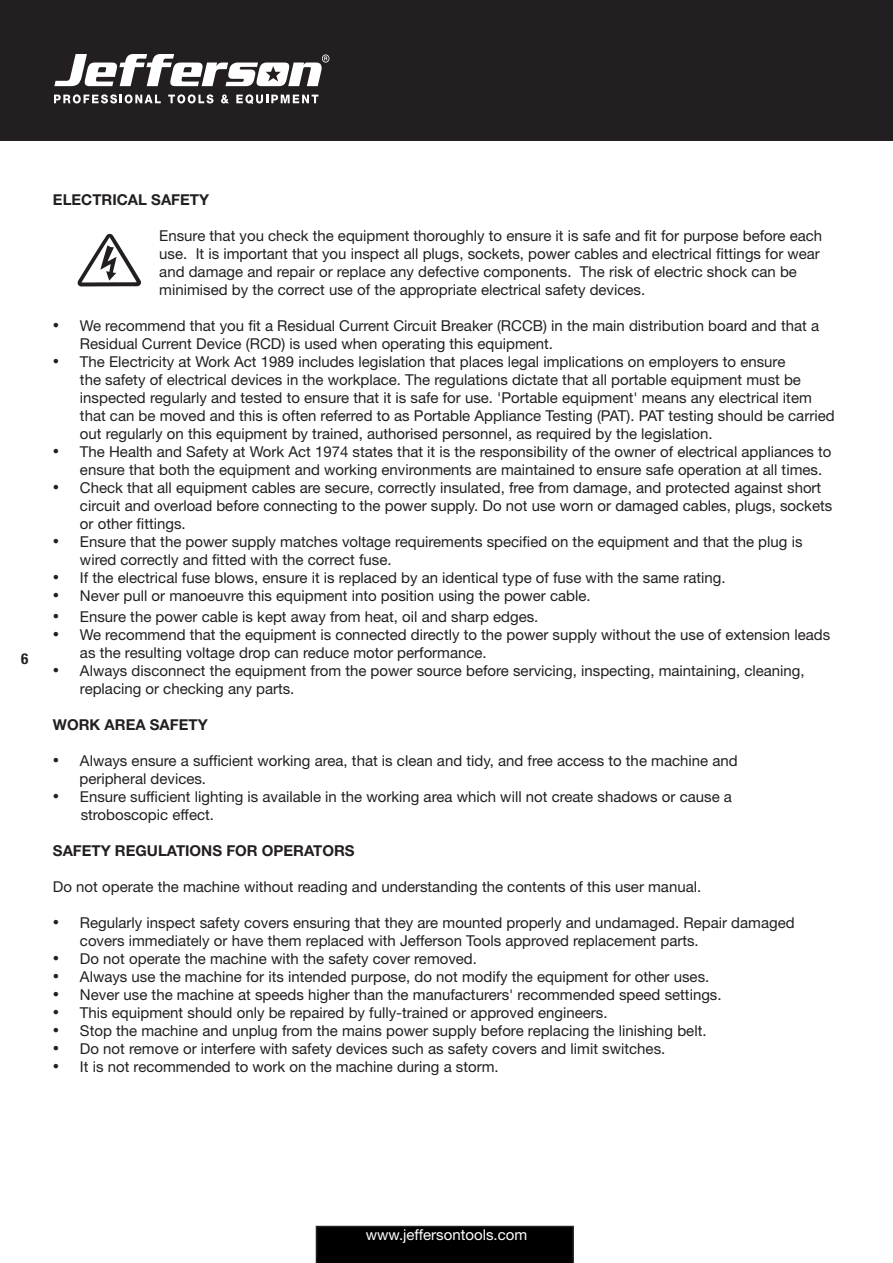
<style>
.page{position:relative;width:893px;height:1263px;background:#fff}
.page>*{position:absolute;margin:0;border:0;box-sizing:border-box;transform-origin:0 0}
.t1{font:15px/18px "Helvetica Neue LT Std";color:#231f20}
.t2{font:700 15px "Helvetica Neue LT Std";color:#231f20}
.t3{font:15px "Helvetica Neue LT Std";color:#fff}
.t4{font:700 condensed 15px "Helvetica Neue LT Std";color:#231f20}
.s1{font-family:"Times New Roman";font-size:18px}
</style>
<div class="page">
<div style="left:0;top:0;width:892px;height:141px;background:#231f20"></div>
<div style="left:316px;top:1226px;width:258px;height:37px;background:#000"></div>
<svg style="left:54px;top:94px;width:107px;height:9px"></svg>
<svg style="left:168px;top:94px;width:45px;height:9px"></svg>
<svg style="left:221px;top:94px;width:8px;height:9px"></svg>
<svg style="left:236px;top:94px;width:82px;height:10px"></svg>
<svg style="left:54px;top:54px;width:275px;height:32px"></svg>
<svg style="left:77px;top:234px;width:64px;height:52px"></svg>
<p class="t4" style="left:21px;top:650px;width:9px">6</p>
<p class="t2" style="left:53px;top:190px;width:158px">ELECTRICAL SAFETY</p>
<p class="t1" style="left:159px;top:226px;width:664px">Ensure that you check the equipment thoroughly to ensure it is safe and fit for purpose before each use. It is important that you inspect all plugs, sockets, power cables and electrical fittings for wear and damage and repair or replace any defective components. The risk of electric shock can be minimised by the correct use of the appropriate electrical safety devices.</p>
<p class="t1" style="left:80px;top:316px;width:741px;text-indent:-27px"><span class="s1">•</span> We recommend that you fit a Residual Current Circuit Breaker (RCCB) in the main distribution board and that a<br>Residual Current Device (RCD) is used when operating this equipment.</p>
<p class="t1" style="left:80px;top:352px;width:756px;text-indent:-27px"><span class="s1">•</span> The Electricity at Work Act 1989 includes legislation that places legal implications on employers to ensure<br>the safety of electrical devices in the workplace. The regulations dictate that all portable equipment must be inspected regularly and tested to ensure that it is safe for use. 'Portable equipment' means any electrical item that can be moved and this is often referred to as Portable Appliance Testing (PAT). PAT testing should be carried out regularly on this equipment by trained, authorised personnel, as required by the legislation.</p>
<p class="t1" style="left:80px;top:442px;width:753px;text-indent:-27px"><span class="s1">•</span> The Health and Safety at Work Act 1974 states that it is the responsibility of the owner of electrical appliances to ensure that both the equipment and working environments are maintained to ensure safe operation at all times.</p>
<p class="t1" style="left:80px;top:478px;width:754px;text-indent:-27px"><span class="s1">•</span> Check that all equipment cables are secure, correctly insulated, free from damage, and protected against short circuit and overload before connecting to the power supply. Do not use worn or damaged cables, plugs, sockets or other fittings.</p>
<p class="t1" style="left:80px;top:532px;width:724px;text-indent:-27px"><span class="s1">•</span> Ensure that the power supply matches voltage requirements specified on the equipment and that the plug is wired correctly and fitted with the correct fuse.</p>
<p class="t1" style="left:53px;top:568px;width:674px"><span class="s1">•</span> If the electrical fuse blows, ensure it is replaced by an identical type of fuse with the same rating.</p>
<p class="t1" style="left:53px;top:586px;width:539px"><span class="s1">•</span> Never pull or manoeuvre this equipment into position using the power cable.</p>
<p class="t1" style="left:53px;top:607px;width:487px"><span class="s1">•</span> Ensure the power cable is kept away from heat, oil and sharp edges.</p>
<p class="t1" style="left:80px;top:625px;width:752px;text-indent:-27px"><span class="s1">•</span> We recommend that the equipment is connected directly to the power supply without the use of extension leads as the resulting voltage drop can reduce motor performance.</p>
<p class="t1" style="left:80px;top:661px;width:726px;text-indent:-27px"><span class="s1">•</span> Always disconnect the equipment from the power source before servicing, inspecting, maintaining, cleaning, replacing or checking any parts.</p>
<p class="t2" style="left:53px;top:715px;width:156px">WORK AREA SAFETY</p>
<p class="t1" style="left:53px;top:751px;width:686px"><span class="s1">•</span> Always ensure a sufficient working area, that is clean and tidy, and free access to the machine and</p>
<p class="t1" style="left:79px;top:769px;width:128px">peripheral devices.</p>
<p class="t1" style="left:53px;top:787px;width:680px"><span class="s1">•</span> Ensure sufficient lighting is available in the working area which will not create shadows or cause a</p>
<p class="t1" style="left:81px;top:805px;width:135px">stroboscopic effect.</p>
<p class="t2" style="left:53px;top:841px;width:303px">SAFETY REGULATIONS FOR OPERATORS</p>
<p class="t1" style="left:53px;top:877px;width:650px">Do not operate the machine without reading and understanding the contents of this user manual.</p>
<p class="t1" style="left:80px;top:913px;width:716px;text-indent:-27px"><span class="s1">•</span> Regularly inspect safety covers ensuring that they are mounted properly and undamaged. Repair damaged covers immediately or have them replaced with Jefferson Tools approved replacement parts.</p>
<p class="t1" style="left:53px;top:949px;width:426px"><span class="s1">•</span> Do not operate the machine with the safety cover removed.</p>
<p class="t1" style="left:53px;top:967px;width:658px"><span class="s1">•</span> Always use the machine for its intended purpose, do not modify the equipment for other uses.</p>
<p class="t1" style="left:53px;top:985px;width:670px"><span class="s1">•</span> Never use the machine at speeds higher than the manufacturers' recommended speed settings.</p>
<p class="t1" style="left:53px;top:1003px;width:556px"><span class="s1">•</span> This equipment should only be repaired by fully-trained or approved engineers.</p>
<p class="t1" style="left:53px;top:1021px;width:655px"><span class="s1">•</span> Stop the machine and unplug from the mains power supply before replacing the linishing belt.</p>
<p class="t1" style="left:53px;top:1039px;width:614px"><span class="s1">•</span> Do not remove or interfere with safety devices such as safety covers and limit switches.</p>
<p class="t1" style="left:53px;top:1057px;width:447px"><span class="s1">•</span> It is not recommended to work on the machine during a storm.</p>
<p class="t3" style="left:366px;top:1225px;width:163px">www.jeffersontools.com</p>
</div>
